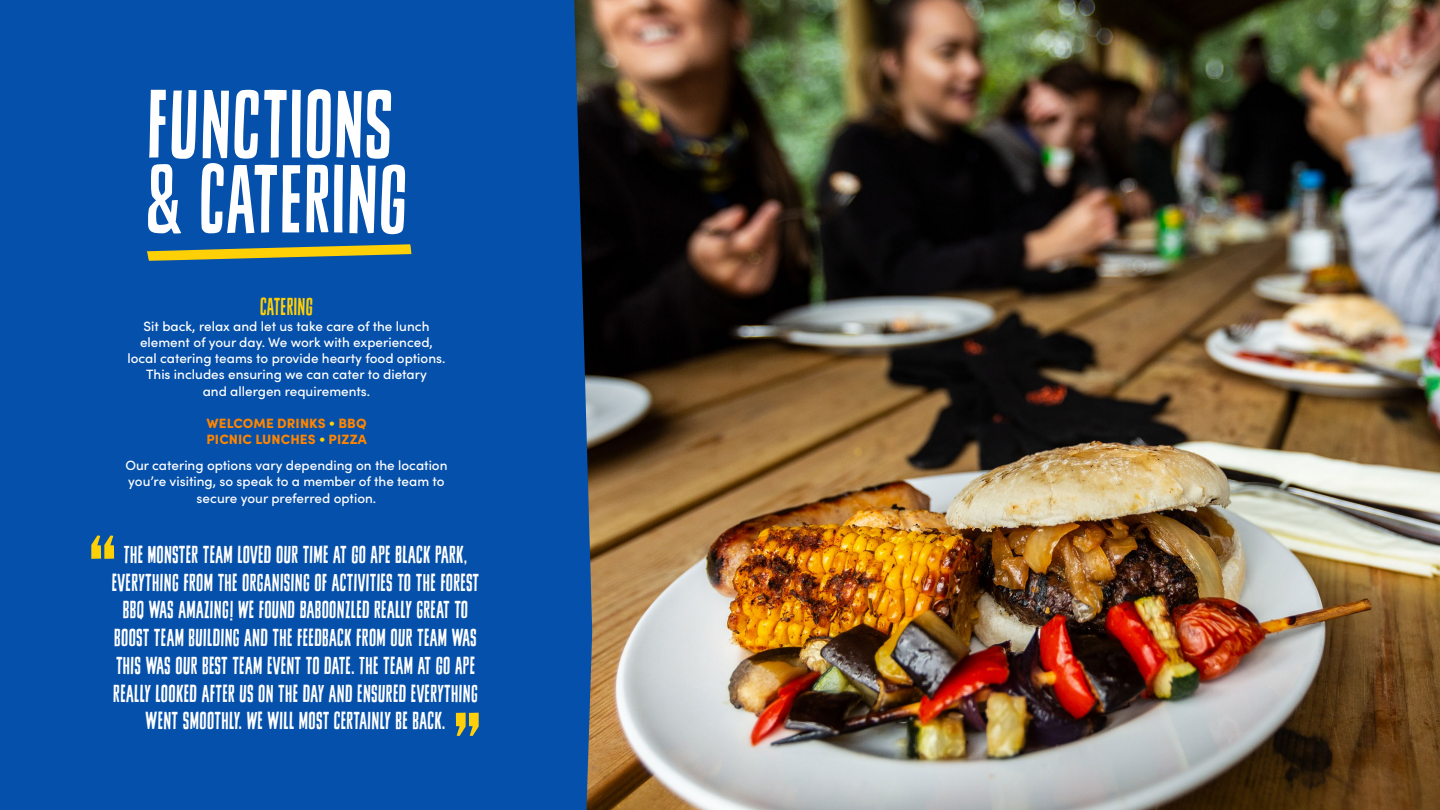
<style>
.page{position:relative;width:1440px;height:810px;background:#0550aa}
.page>*{position:absolute;margin:0;border:0;box-sizing:border-box;transform-origin:0 0}
.t1{font:88.5px/74.9px "Sheldon";letter-spacing:.02em;color:#fff}
.t2{font:22.5px/27.8px "Sheldon";letter-spacing:.02em;color:#fff;text-align:center}
.t3{font:22.5px "Sheldon";letter-spacing:.02em;color:#ffd005}
.t4{font:500 13.5px/16.2px "Sofia Pro";color:#fff;text-align:center}
.t5{font:900 13.5px/16.2px "Sofia Pro";letter-spacing:.01em;color:#ff8500}
.s1{color:#ffd00a}
.s2{color:#ffd300}
</style>
<div class="page">
<img style="left:574px;top:0;width:866px;height:810px">
<svg style="left:147px;top:244px;width:264px;height:17px"></svg>
<svg style="left:91px;top:535px;width:23px;height:24px"></svg>
<svg style="left:456px;top:713px;width:23px;height:23px"></svg>
<h1 class="t1" style="left:147px;top:87px;width:261px">FUNCTIONS &amp; CATERING</h1>
<p class="t3" style="left:260px;top:293px;width:54px">CATERING</p>
<p class="t4" style="left:127px;top:317px;width:320px">Sit back, relax and let us take care of the lunch element of your day. We work with experienced, local catering teams to provide hearty food options.<br>This includes ensuring we can cater to dietary<br>and allergen requirements.</p>
<p class="t5" style="left:206px;top:414px;width:162px">WELCOME DRINKS <span class="s1">•</span> BBQ<br>PICNIC LUNCHES <span class="s2">•</span> PIZZA</p>
<p class="t4" style="left:125px;top:457px;width:324px">Our catering options vary depending on the location you’re visiting, so speak to a member of the team to secure your preferred option.</p>
<p class="t2" style="left:112px;top:541px;width:369px">THE MONSTER TEAM LOVED OUR TIME AT GO APE BLACK PARK, EVERYTHING FROM THE ORGANISING OF ACTIVITIES TO THE FOREST BBQ WAS AMAZING! WE FOUND BABOONZLED REALLY GREAT TO BOOST TEAM BUILDING AND THE FEEDBACK FROM OUR TEAM WAS THIS WAS OUR BEST TEAM EVENT TO DATE. THE TEAM AT GO APE REALLY LOOKED AFTER US ON THE DAY AND ENSURED EVERYTHING WENT SMOOTHLY. WE WILL MOST CERTAINLY BE BACK.</p>
</div>
